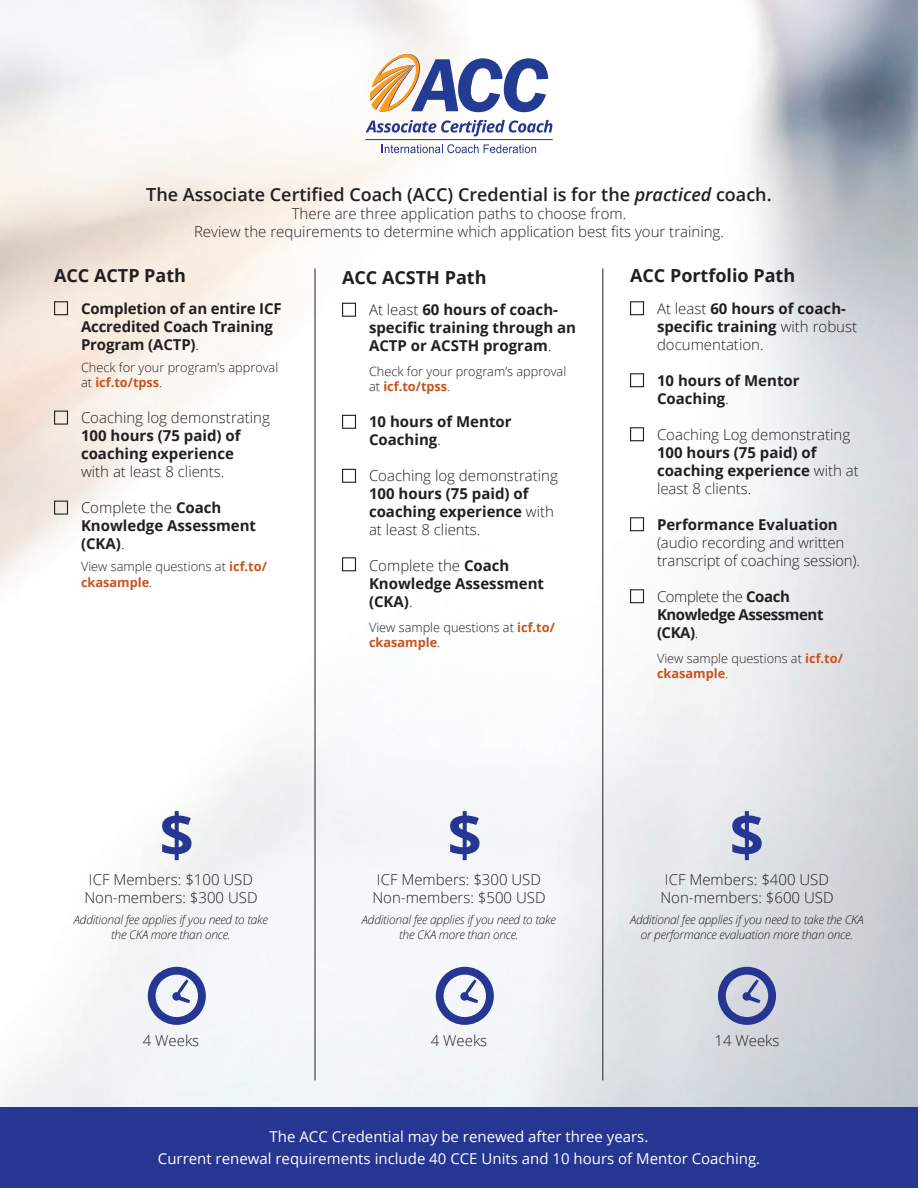
<style>
.page{position:relative;width:918px;height:1188px;background:#fff}
.page>*{position:absolute;margin:0;border:0;box-sizing:border-box;transform-origin:0 0}
.t1{font:600 18px "Open Sans";color:#231f20}
.t2{font:700 18px "Open Sans";color:#231f20}
.t3{font:300 15px/18px "Open Sans";color:#231f20}
.t4{font:700 15px/18px "Open Sans";color:#231f20}
.t5{font:15px/21.6px "Open Sans";color:#fff;text-align:center}
.t6{font:700 15px/18px "Open Sans";letter-spacing:-.03em;color:#231f20}
.t7{font:300 12.75px/15.3px "Open Sans";color:#231f20}
.t8{font:italic 300 12px/14.4px "Open Sans";letter-spacing:-.02em;color:#231f20;text-align:center}
.s1{font-style:italic}
.s2{font-weight:300}
.s3{font-weight:700;color:#c8531d}
.s4{font-weight:700}
</style>
<div class="page">
<img style="left:0;top:0;width:918px;height:1107px">
<div style="left:0;top:1107px;width:918px;height:81px;background:#263692"></div>
<div style="left:54px;top:301px;width:14px;height:14px;border:1px solid #231f20"></div>
<div style="left:54px;top:411px;width:14px;height:14px;border:1px solid #231f20"></div>
<div style="left:54px;top:501px;width:14px;height:14px;border:1px solid #231f20"></div>
<div style="left:342px;top:303px;width:14px;height:14px;border:1px solid #231f20"></div>
<div style="left:342px;top:415px;width:14px;height:14px;border:1px solid #231f20"></div>
<div style="left:342px;top:469px;width:14px;height:14px;border:1px solid #231f20"></div>
<div style="left:342px;top:557px;width:14px;height:14px;border:1px solid #231f20"></div>
<div style="left:630px;top:301px;width:14px;height:14px;border:1px solid #231f20"></div>
<div style="left:630px;top:373px;width:14px;height:14px;border:1px solid #231f20"></div>
<div style="left:630px;top:427px;width:14px;height:14px;border:1px solid #231f20"></div>
<div style="left:630px;top:517px;width:14px;height:14px;border:1px solid #231f20"></div>
<div style="left:630px;top:589px;width:14px;height:14px;border:1px solid #231f20"></div>
<hr style="left:315px;top:268px;width:1px;height:812px;background:#231f20">
<hr style="left:603px;top:268px;width:1px;height:812px;background:#231f20">
<svg style="left:436px;top:967px;width:58px;height:58px"></svg>
<svg style="left:718px;top:967px;width:58px;height:58px;background:#8d96bf"></svg>
<svg style="left:148px;top:967px;width:58px;height:58px"></svg>
<svg style="left:450px;top:811px;width:30px;height:49px"></svg>
<svg style="left:732px;top:811px;width:30px;height:49px"></svg>
<svg style="left:162px;top:811px;width:30px;height:49px"></svg>
<svg style="left:382px;top:144px;width:154px;height:9px"></svg>
<svg style="left:370px;top:54px;width:178px;height:58px"></svg>
<svg style="left:366px;top:120px;width:186px;height:16px"></svg>
<hr style="left:365px;top:139px;width:188px;height:1px;background:#263692">
<p class="t1" style="left:146px;top:183px;width:627px">The Associate Certified Coach (ACC) Credential is for the <span class="s1">practiced</span> coach.</p>
<p class="t3" style="left:194px;top:205px;width:531px;text-align:center">There are three application paths to choose from.<br>Review the requirements to determine which application best fits your training.</p>
<p class="t2" style="left:54px;top:263px;width:134px">ACC ACTP Path</p>
<p class="t4" style="left:81px;top:299px;width:202px">Completion of an entire ICF<br>Accredited Coach Training<br>Program (ACTP)<span class="s2">.</span></p>
<p class="t7" style="left:81px;top:359px;width:199px">Check for your program’s approval at <span class="s3">icf.to/tpss</span>.</p>
<p class="t3" style="left:81px;top:408px;width:190px">Coaching log demonstrating<br><span class="s4">100 hours (75 paid) of coaching experience<br></span>with at least 8 clients.</p>
<p class="t4" style="left:81px;top:498px;width:177px"><span class="s2">Complete the</span> Coach<br>Knowledge Assessment (CKA)<span class="s2">.</span></p>
<p class="t7" style="left:81px;top:558px;width:187px;line-height:16.2px">View sample questions at <span class="s3">icf.to/ ckasample</span>.</p>
<p class="t2" style="left:342px;top:265px;width:146px">ACC ACSTH Path</p>
<p class="t4" style="left:369px;top:300px;width:208px"><span class="s2">At least</span> 60 hours of coach&shy;specific training through an<br>ACTP or ACSTH program<span class="s2">.</span></p>
<p class="t7" style="left:369px;top:363px;width:199px">Check for your program’s approval at <span class="s3">icf.to/tpss</span>.</p>
<p class="t4" style="left:369px;top:413px;width:144px">10 hours of Mentor<br>Coaching<span class="s2">.</span></p>
<p class="t3" style="left:369px;top:466px;width:190px">Coaching log demonstrating<br><span class="s4">100 hours (75 paid) of coaching experience</span> with at least 8 clients.</p>
<p class="t4" style="left:369px;top:557px;width:177px"><span class="s2">Complete the</span> Coach<br>Knowledge Assessment (CKA)<span class="s2">.</span></p>
<p class="t7" style="left:369px;top:619px;width:187px">View sample questions at <span class="s3">icf.to/ ckasample</span>.</p>
<p class="t2" style="left:630px;top:263px;width:167px">ACC Portfolio Path</p>
<p class="t3" style="left:657px;top:299px;width:202px">At least <span class="s4">60 hours of coach&shy;specific training</span> with robust documentation.</p>
<p class="t4" style="left:657px;top:371px;width:144px">10 hours of Mentor<br>Coaching<span class="s2">.</span></p>
<p class="t3" style="left:657px;top:425px;width:203px">Coaching Log demonstrating<br><span class="s4">100 hours (75 paid) of coaching experience</span> with at least 8 clients.</p>
<p class="t3" style="left:657px;top:515px;width:205px"><span class="s4">Performance Evaluation </span>(audio recording and written transcript of coaching session).</p>
<p class="t6" style="left:657px;top:587px;width:168px"><span class="s2">Complete the</span> Coach<br>Knowledge Assessment (CKA)<span class="s2">.</span></p>
<p class="t7" style="left:657px;top:650px;width:187px">View sample questions at <span class="s3">icf.to/ ckasample</span>.</p>
<p class="t3" style="left:89px;top:870px;width:166px">ICF Members: $100 USD</p>
<p class="t3" style="left:84px;top:888px;width:175px">Non-members: $300 USD</p>
<p class="t8" style="left:74px;top:912px;width:196px">Additional fee applies if you need to take the CKA more than once.</p>
<p class="t3" style="left:143px;top:1031px;width:58px">4 Weeks</p>
<p class="t3" style="left:377px;top:870px;width:166px">ICF Members: $300 USD</p>
<p class="t3" style="left:372px;top:888px;width:175px">Non-members: $500 USD</p>
<p class="t8" style="left:362px;top:912px;width:196px">Additional fee applies if you need to take the CKA more than once.</p>
<p class="t3" style="left:431px;top:1031px;width:58px">4 Weeks</p>
<p class="t3" style="left:665px;top:870px;width:166px">ICF Members: $400 USD</p>
<p class="t3" style="left:660px;top:888px;width:175px">Non-members: $600 USD</p>
<p class="t8" style="left:630px;top:912px;width:235px">Additional fee applies if you need to take the CKA or performance evaluation more than once.</p>
<p class="t3" style="left:714px;top:1031px;width:67px">14 Weeks</p>
<p class="t5" style="left:158px;top:1126px;width:604px">The ACC Credential may be renewed after three years.<br>Current renewal requirements include 40 CCE Units and 10 hours of Mentor Coaching.</p>
</div>
